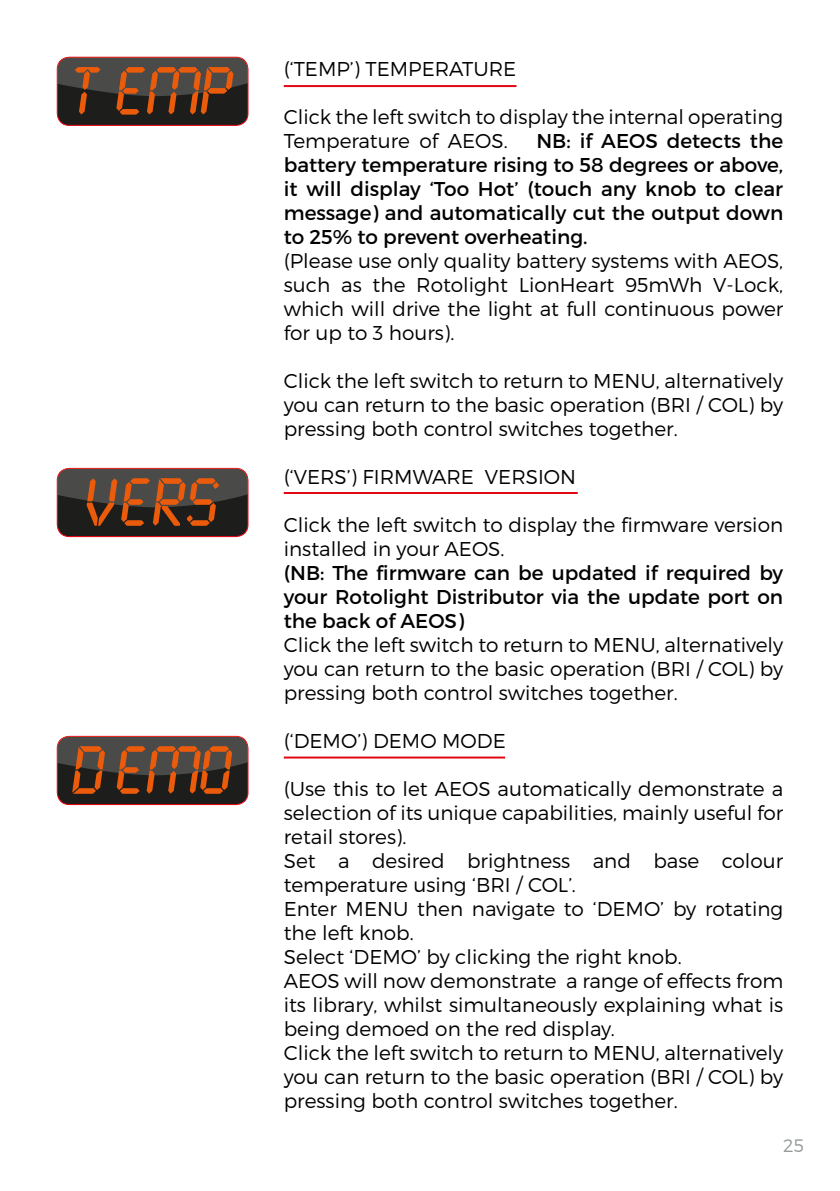
<style>
.page{position:relative;width:840px;height:1191px;background:#fff}
.page>*{position:absolute;margin:0;border:0;box-sizing:border-box;transform-origin:0 0}
.t1{font:700 59.4px "LCD Mono 2";letter-spacing:.17em;color:#ea5b0c}
.t2{font:300 20px/24px "Montserrat";color:#000}
.t3{font:20px/24px "Montserrat";color:#000;text-align:justify}
.t4{font:300 18px "Montserrat";color:#959b99}
</style>
<div class="page">
<svg style="left:57px;top:57px;width:191px;height:69px;background:#3b3433"></svg>
<hr style="left:283px;top:85px;width:233px;height:2px;background:#e30614">
<svg style="left:57px;top:468px;width:191px;height:69px;background:#3b3433"></svg>
<svg style="left:57px;top:736px;width:191px;height:69px;background:#3b3433"></svg>
<hr style="left:283px;top:756px;width:222px;height:2px;background:#e30614">
<hr style="left:283px;top:492px;width:294px;height:2px;background:#e30614">
<h1 class="t1" style="left:71px;top:59px;width:163px">TEMP</h1>
<h1 class="t1" style="left:86px;top:470px;width:135px">VERS</h1>
<h1 class="t1" style="left:72px;top:738px;width:161px">DEMO</h1>
<p class="t2" style="left:283px;top:57px;width:234px">(‘TEMP’) TEMPERATURE</p>
<p class="t2" style="left:283px;top:105px;width:500px">Click the left switch to display the internal operating<br>Temperature of AEOS.</p>
<p class="t3" style="left:283px;top:129px;width:500px;text-indent:252px">NB: if AEOS detects the battery temperature rising to 58 degrees or above, it will display ‘Too Hot’ (touch any knob to clear message) and automatically cut the output down to 25% to prevent overheating.</p>
<p class="t2" style="left:283px;top:249px;width:500px;text-align:justify">(Please use only quality battery systems with AEOS, such as the Rotolight LionHeart 95mWh V-Lock, which will drive the light at full continuous power for up to 3 hours).</p>
<p class="t2" style="left:283px;top:369px;width:500px;text-align:justify">Click the left switch to return to MENU, alternatively you can return to the basic operation (BRI / COL) by pressing both control switches together.</p>
<p class="t2" style="left:283px;top:465px;width:293px">(‘VERS’) FIRMWARE VERSION</p>
<p class="t2" style="left:283px;top:513px;width:500px">Click the left switch to display the firmware version installed in your AEOS.</p>
<p class="t3" style="left:283px;top:561px;width:500px">(NB: The firmware can be updated if required by your Rotolight Distributor via the update port on the back of AEOS)</p>
<p class="t2" style="left:283px;top:633px;width:500px;text-align:justify">Click the left switch to return to MENU, alternatively you can return to the basic operation (BRI / COL) by pressing both control switches together.</p>
<p class="t2" style="left:283px;top:729px;width:223px">(‘DEMO’) DEMO MODE</p>
<p class="t2" style="left:283px;top:777px;width:500px">(Use this to let AEOS automatically demonstrate a selection of its unique capabilities, mainly useful for retail stores).<br>Set a desired brightness and base colour temperature using ‘BRI / COL’.<br>Enter MENU then navigate to ‘DEMO’ by rotating the left knob.<br>Select ‘DEMO’ by clicking the right knob.<br>AEOS will now demonstrate a range of effects from its library, whilst simultaneously explaining what is being demoed on the red display.<br>Click the left switch to return to MENU, alternatively you can return to the basic operation (BRI / COL) by pressing both control switches together.</p>
<p class="t4" style="left:782px;top:1134px;width:22px">25</p>
</div>
